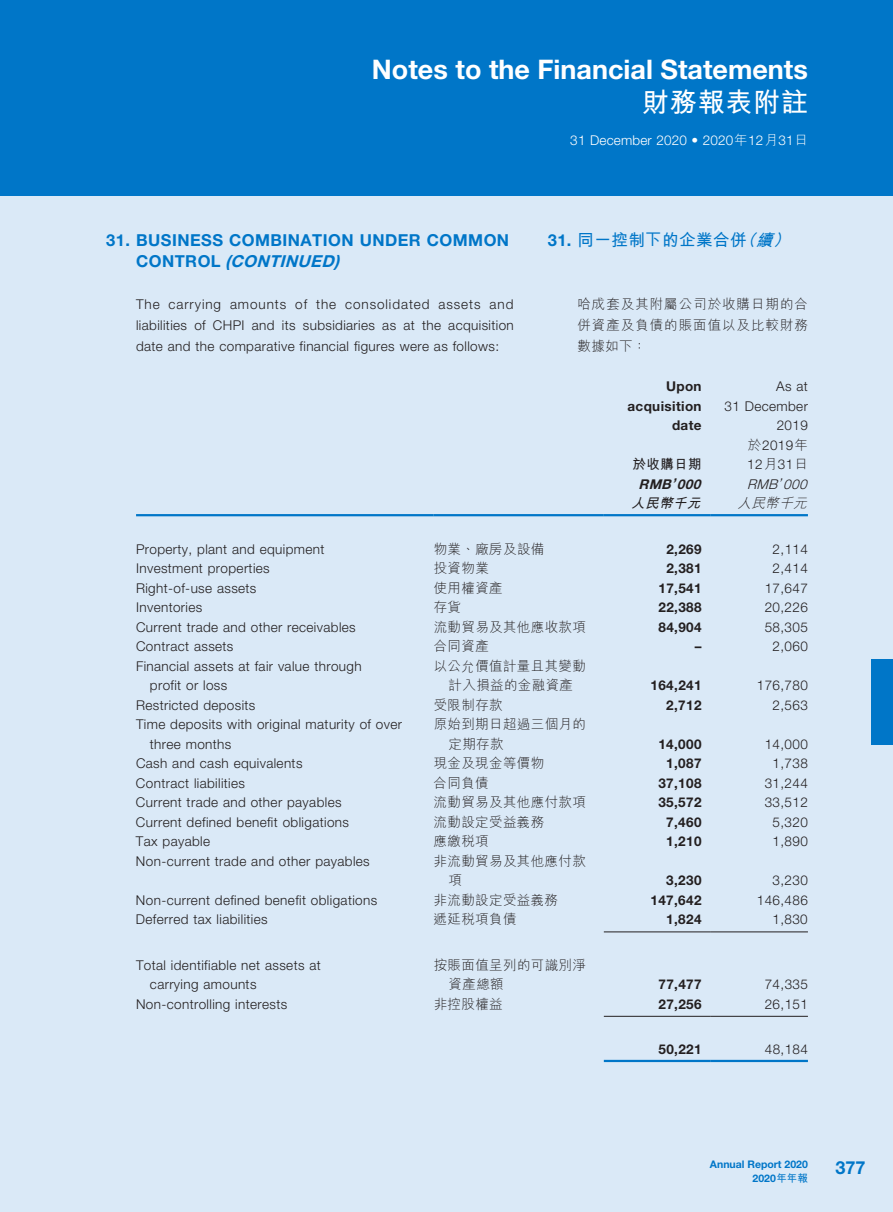
<style>
.page{position:relative;width:893px;height:1212px;background:#fff}
.page>*{position:absolute;margin:0;border:0;box-sizing:border-box;transform-origin:0 0}
.t1{font:700 27px "Helvetica Neue LT Std";color:#fff}
.t2{font:700 27px "M Hei HK";letter-spacing:.03em;color:#fff}
.t3{font:700 18px "Helvetica Neue LT Std";color:#0076c8}
.t4{font:700 16.5px/21px "Helvetica Neue LT Std";letter-spacing:.03em;color:#0076c8}
.t5{font:700 16.5px "M Hei HK";letter-spacing:.03em;color:#0076c8}
.t6{font:300 13.5px/19.5px "Helvetica Neue LT Std";letter-spacing:.03em;color:#231f20}
.t7{font:300 13.5px/19.5px "M Hei HK";letter-spacing:.03em;color:#231f20}
.t8{font:700 13.5px/19.5px "Helvetica Neue LT Std";letter-spacing:.03em;color:#231f20;text-align:right}
.t9{font:300 13.5px "Helvetica Neue LT Std";letter-spacing:.015em;color:#fff}
.t10{font:italic 700 13.5px "Helvetica Neue LT Std";color:#231f20}
.t11{font:italic 300 13.5px "Helvetica Neue LT Std";color:#231f20}
.t12{font:700 13.5px "M Hei HK";letter-spacing:.03em;color:#231f20}
.t13{font:italic 700 13.5px "M Hei HK";color:#231f20}
.t14{font:italic 300 13.5px "M Hei HK";color:#231f20}
.t15{font:700 10.5px/13.5px "Helvetica Neue LT Std";color:#0076c8;text-align:right}
.s1{font-family:"M Hei HK"}
.s2{font-style:italic}
.s3{font-family:"Helvetica Neue LT Std"}
</style>
<div class="page">
<div style="left:0;top:196px;width:893px;height:1016px;background:#dae9f7"></div>
<div style="left:0;top:0;width:893px;height:196px;background:#0076c8"></div>
<div style="left:872px;top:659px;width:21px;height:85px;background:#0076c8"></div>
<hr style="left:136px;top:514px;width:298px;height:2px;background:#0076c8">
<hr style="left:434px;top:514px;width:170px;height:2px;background:#0076c8">
<hr style="left:604px;top:514px;width:106px;height:2px;background:#0076c8">
<hr style="left:710px;top:514px;width:98px;height:2px;background:#0076c8">
<hr style="left:604px;top:931px;width:106px;height:1px;background:#231f20">
<hr style="left:710px;top:931px;width:98px;height:1px;background:#231f20">
<hr style="left:604px;top:1016px;width:106px;height:1px;background:#231f20">
<hr style="left:710px;top:1016px;width:98px;height:1px;background:#231f20">
<hr style="left:604px;top:1060px;width:106px;height:2px;background:#0076c8">
<hr style="left:710px;top:1060px;width:98px;height:2px;background:#0076c8">
<h1 class="t1" style="left:372px;top:53px;width:437px">Notes to the Financial Statements</h1>
<h1 class="t2" style="left:642px;top:82px;width:167px">財務報表附註</h1>
<p class="t9" style="left:570px;top:132px;width:239px">31 December 2020 • 2020<span class="s1">年</span>12<span class="s1">月</span>31<span class="s1">日</span></p>
<p class="t4" style="left:136px;top:229px;width:375px;text-indent:-30px">31. BUSINESS COMBINATION UNDER COMMON<br>C O N T R O L <span class="s2">(CONTINUED)</span></p>
<p class="t6" style="left:136px;top:293px;width:379px;line-height:21px;text-align:justify">The carrying amounts of the consolidated assets and liabilities of CHPI and its subsidiaries as at the acquisition date and the comparative financial figures were as follows:</p>
<p class="t5" style="left:548px;top:228px;width:249px"><span class="s3">31.</span> 同一控制下的企業合併<span class="s2">（續）</span></p>
<p class="t7" style="left:577px;top:293px;width:232px;line-height:21px;text-align:justify">哈成套及其附屬公司於收購日期的合併資產及負債的賬面值以及比較財務數據如下：</p>
<p class="t8" style="left:627px;top:376px;width:76px">Upon acquisition date</p>
<p class="t6" style="left:724px;top:376px;width:85px;text-align:right">As at<br>31 December<br>2019</p>
<p class="t12" style="left:633px;top:454px;width:71px">於收購日期</p>
<p class="t6" style="left:747px;top:435px;width:62px"><span class="s1">於</span>2019<span class="s1">年<br></span>12<span class="s1">月</span>31<span class="s1">日</span></p>
<p class="t10" style="left:638px;top:475px;width:68px">RMB’ 000</p>
<p class="t11" style="left:747px;top:476px;width:65px">RMB’ 000</p>
<p class="t13" style="left:631px;top:493px;width:75px">人民幣千元</p>
<p class="t14" style="left:737px;top:496px;width:74px">人民幣千元</p>
<p class="t6" style="left:136px;top:539px;width:190px">Property, plant and equipment</p>
<p class="t7" style="left:434px;top:539px;width:112px">物業、廠房及設備</p>
<p class="t8" style="left:666px;top:539px;width:37px">2,269</p>
<p class="t6" style="left:773px;top:539px;width:37px">2,114</p>
<p class="t6" style="left:136px;top:558px;width:135px">Investment properties</p>
<p class="t7" style="left:434px;top:558px;width:57px">投資物業</p>
<p class="t8" style="left:666px;top:558px;width:37px">2,381</p>
<p class="t6" style="left:773px;top:558px;width:37px">2,414</p>
<p class="t6" style="left:136px;top:578px;width:122px">Right-of-use assets</p>
<p class="t7" style="left:434px;top:578px;width:71px">使用權資產</p>
<p class="t8" style="left:658px;top:578px;width:45px">17,541</p>
<p class="t6" style="left:765px;top:578px;width:45px">17,647</p>
<p class="t6" style="left:136px;top:597px;width:68px">Inventories</p>
<p class="t7" style="left:434px;top:597px;width:29px">存貨</p>
<p class="t8" style="left:658px;top:597px;width:45px">22,388</p>
<p class="t6" style="left:765px;top:597px;width:45px">20,226</p>
<p class="t6" style="left:136px;top:617px;width:221px">Current trade and other receivables</p>
<p class="t7" style="left:434px;top:617px;width:154px">流動貿易及其他應收款項</p>
<p class="t8" style="left:658px;top:617px;width:45px">84,904</p>
<p class="t6" style="left:765px;top:617px;width:45px">58,305</p>
<p class="t6" style="left:136px;top:636px;width:99px">Contract assets</p>
<p class="t7" style="left:434px;top:636px;width:57px">合同資產</p>
<p class="t8" style="left:695px;top:636px;width:8px">–</p>
<p class="t6" style="left:773px;top:636px;width:37px">2,060</p>
<p class="t6" style="left:150px;top:656px;width:213px;text-indent:-14px">Financial assets at fair value through profit or loss</p>
<p class="t7" style="left:434px;top:656px;width:154px;text-align:center">以公允價值計量且其變動計入損益的金融資產</p>
<p class="t8" style="left:650px;top:675px;width:53px">164,241</p>
<p class="t6" style="left:757px;top:675px;width:53px">176,780</p>
<p class="t6" style="left:136px;top:695px;width:121px">Restricted deposits</p>
<p class="t7" style="left:434px;top:695px;width:71px">受限制存款</p>
<p class="t8" style="left:666px;top:695px;width:37px">2,712</p>
<p class="t6" style="left:773px;top:695px;width:37px">2,563</p>
<p class="t6" style="left:150px;top:714px;width:254px;text-indent:-14px">Time deposits with original maturity of over three months</p>
<p class="t7" style="left:449px;top:714px;width:139px;text-indent:-15px">原始到期日超過三個月的定期存款</p>
<p class="t8" style="left:658px;top:734px;width:45px">14,000</p>
<p class="t6" style="left:765px;top:734px;width:45px">14,000</p>
<p class="t6" style="left:136px;top:753px;width:168px">Cash and cash equivalents</p>
<p class="t7" style="left:434px;top:753px;width:112px">現金及現金等價物</p>
<p class="t8" style="left:666px;top:753px;width:37px">1,087</p>
<p class="t6" style="left:773px;top:753px;width:37px">1,738</p>
<p class="t6" style="left:136px;top:773px;width:111px">Contract liabilities</p>
<p class="t7" style="left:434px;top:773px;width:57px">合同負債</p>
<p class="t8" style="left:658px;top:773px;width:45px">37,108</p>
<p class="t6" style="left:765px;top:773px;width:45px">31,244</p>
<p class="t6" style="left:136px;top:792px;width:207px">Current trade and other payables</p>
<p class="t7" style="left:434px;top:792px;width:154px">流動貿易及其他應付款項</p>
<p class="t8" style="left:658px;top:792px;width:45px">35,572</p>
<p class="t6" style="left:765px;top:792px;width:45px">33,512</p>
<p class="t6" style="left:136px;top:812px;width:215px">Current defined benefit obligations</p>
<p class="t7" style="left:434px;top:812px;width:112px">流動設定受益義務</p>
<p class="t8" style="left:666px;top:812px;width:37px">7,460</p>
<p class="t6" style="left:773px;top:812px;width:37px">5,320</p>
<p class="t6" style="left:136px;top:831px;width:76px">Tax payable</p>
<p class="t7" style="left:434px;top:831px;width:57px">應繳稅項</p>
<p class="t8" style="left:666px;top:831px;width:37px">1,210</p>
<p class="t6" style="left:772px;top:831px;width:37px">1,890</p>
<p class="t6" style="left:136px;top:851px;width:235px">Non-current trade and other payables</p>
<p class="t7" style="left:448px;top:851px;width:139px;text-indent:-15px">非流動貿易及其他應付款項</p>
<p class="t8" style="left:666px;top:870px;width:37px">3,230</p>
<p class="t6" style="left:772px;top:870px;width:37px">3,230</p>
<p class="t6" style="left:136px;top:890px;width:243px">Non-current defined benefit obligations</p>
<p class="t7" style="left:434px;top:890px;width:126px">非流動設定受益義務</p>
<p class="t8" style="left:650px;top:890px;width:53px">147,642</p>
<p class="t6" style="left:757px;top:890px;width:53px">146,486</p>
<p class="t6" style="left:136px;top:909px;width:133px">Deferred tax liabilities</p>
<p class="t7" style="left:434px;top:909px;width:84px">遞延稅項負債</p>
<p class="t8" style="left:666px;top:909px;width:37px">1,824</p>
<p class="t6" style="left:772px;top:909px;width:37px">1,830</p>
<p class="t6" style="left:150px;top:955px;width:172px;text-indent:-14px">Total identifiable net assets at carrying amounts</p>
<p class="t7" style="left:449px;top:955px;width:139px;text-indent:-15px">按賬面值呈列的可識別淨資產總額</p>
<p class="t8" style="left:658px;top:974px;width:45px">77,477</p>
<p class="t6" style="left:765px;top:974px;width:45px">74,335</p>
<p class="t6" style="left:136px;top:994px;width:153px">Non-controlling interests</p>
<p class="t7" style="left:434px;top:994px;width:71px">非控股權益</p>
<p class="t8" style="left:658px;top:994px;width:45px">27,256</p>
<p class="t6" style="left:765px;top:994px;width:45px">26,151</p>
<p class="t8" style="left:658px;top:1039px;width:45px">50,221</p>
<p class="t6" style="left:765px;top:1039px;width:45px">48,184</p>
<p class="t15" style="left:710px;top:1158px;width:100px">Annual Report 2020<br>2020<span class="s1">年年報</span></p>
<h2 class="t3" style="left:835px;top:1156px;width:32px">377</h2>
</div>
